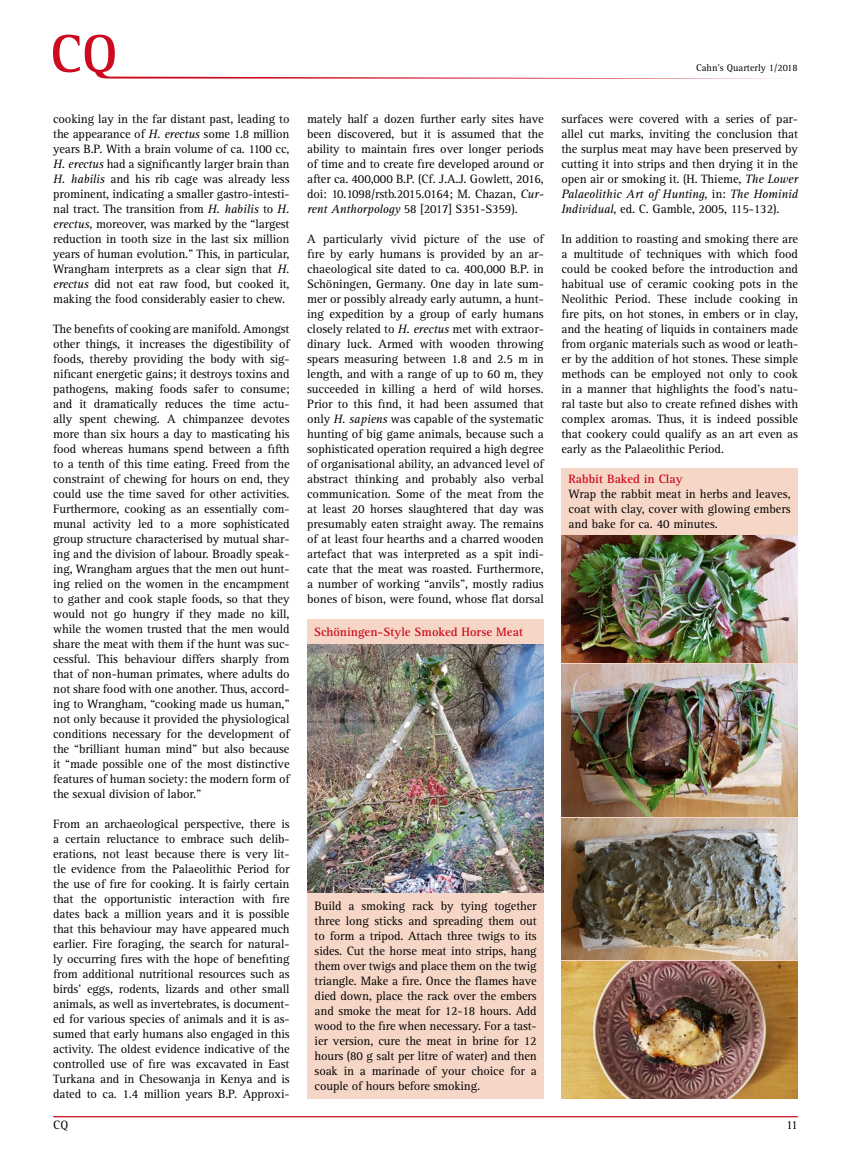
<style>
.page{position:relative;width:851px;height:1170px;background:#fff}
.page>*{position:absolute;margin:0;border:0;box-sizing:border-box;transform-origin:0 0}
.t1{font:12.5px/15px "Rotis Serif Std";letter-spacing:-.01em;color:#000;text-align:justify}
.t2{font:700 12.5px "Rotis Serif Std";color:#cd0b20}
.t3{font:10px "Rotis Serif Std";color:#000}
.s1{font-style:italic}
</style>
<div class="page">
<hr style="left:53px;top:1115px;width:744px;height:2px;background:#cd0b20">
<svg style="left:53px;top:35px;width:731px;height:44px"></svg>
<div style="left:307px;top:619px;width:236px;height:479px;background:#f6d7c7"></div>
<img style="left:307px;top:644px;width:236px;height:248px">
<div style="left:561px;top:468px;width:236px;height:630px;background:#f6d7c7"></div>
<img style="left:561px;top:535px;width:236px;height:127px">
<img style="left:561px;top:818px;width:236px;height:141px">
<img style="left:561px;top:961px;width:236px;height:137px">
<img style="left:561px;top:664px;width:236px;height:152px">
<p class="t3" style="left:696px;top:62px;width:103px">Cahn’s Quarterly 1/2018</p>
<p class="t1" style="left:53px;top:112px;width:238px">cooking lay in the far distant past, leading to the appearance of <span class="s1">H. erectus</span> some 1.8 million years B.P. With a brain volume of ca. 1100 cc, <span class="s1">H. erectus</span> had a significantly larger brain than <span class="s1">H. habilis</span> and his rib cage was already less prominent, indicating a smaller gastro-intesti&shy;nal tract. The transition from <span class="s1">H. habilis</span> to <span class="s1">H. erectus</span>, moreover, was marked by the “largest reduction in tooth size in the last six million years of human evolution.” This, in particular, Wrangham interprets as a clear sign that <span class="s1">H. erectus</span> did not eat raw food, but cooked it, making the food considerably easier to chew.</p>
<p class="t1" style="left:53px;top:322px;width:238px">The benefits of cooking are manifold. Amongst other things, it increases the digestibility of foods, thereby providing the body with sig&shy;nificant energetic gains; it destroys toxins and pathogens, making foods safer to consume; and it dramatically reduces the time actu&shy;ally spent chewing. A chimpanzee devotes more than six hours a day to masticating his food whereas humans spend between a fifth to a tenth of this time eating. Freed from the constraint of chewing for hours on end, they could use the time saved for other activities.<br>Furthermore, cooking as an essentially com&shy;munal activity led to a more sophisticated group structure characterised by mutual shar&shy;ing and the division of labour. Broadly speak&shy;ing, Wrangham argues that the men out hunt&shy;ing relied on the women in the encampment to gather and cook staple foods, so that they would not go hungry if they made no kill, while the women trusted that the men would share the meat with them if the hunt was suc&shy;cessful. This behaviour differs sharply from that of non-human primates, where adults do not share food with one another. Thus, accord&shy;ing to Wrangham, “cooking made us human,” not only because it provided the physiological conditions necessary for the development of the “brilliant human mind” but also because it “made possible one of the most distinctive features of human society: the modern form of the sexual division of labor.”</p>
<p class="t1" style="left:53px;top:817px;width:238px">From an archaeological perspective, there is a certain reluctance to embrace such delib&shy;erations, not least because there is very lit&shy;tle evidence from the Palaeolithic Period for the use of fire for cooking. It is fairly certain that the opportunistic interaction with fire dates back a million years and it is possible that this behaviour may have appeared much earlier. Fire foraging, the search for natural&shy;ly occurring fires with the hope of benefiting from additional nutritional resources such as birds’ eggs, rodents, lizards and other small animals, as well as invertebrates, is document&shy;ed for various species of animals and it is as&shy;sumed that early humans also engaged in this activity. The oldest evidence indicative of the controlled use of fire was excavated in East Turkana and in Chesowanja in Kenya and is dated to ca. 1.4 million years B.P. Approxi-</p>
<p class="t1" style="left:307px;top:112px;width:238px">mately half a dozen further early sites have been discovered, but it is assumed that the ability to maintain fires over longer periods of time and to create fire developed around or after ca. 400,000 B.P. (Cf. J.A.J. Gowlett, 2016, doi: 10.1098/rstb.2015.0164; M. Chazan, <span class="s1">Cur&shy;rent Anthorpology</span> 58 [2017] S351-S359).</p>
<p class="t1" style="left:307px;top:232px;width:238px">A particularly vivid picture of the use of fire by early humans is provided by an ar&shy;chaeological site dated to ca. 400,000 B.P. in Schöningen, Germany. One day in late sum&shy;mer or possibly already early autumn, a hunt&shy;ing expedition by a group of early humans closely related to <span class="s1">H. erectus</span> met with extraor&shy;dinary luck. Armed with wooden throwing spears measuring between 1.8 and 2.5 m in length, and with a range of up to 60 m, they succeeded in killing a herd of wild horses.<br>Prior to this find, it had been assumed that only <span class="s1">H. sapiens</span> was capable of the systematic hunting of big game animals, because such a sophisticated operation required a high degree of organisational ability, an advanced level of abstract thinking and probably also verbal communication. Some of the meat from the at least 20 horses slaughtered that day was presumably eaten straight away. The remains of at least four hearths and a charred wooden artefact that was interpreted as a spit indi&shy;cate that the meat was roasted. Furthermore, a number of working “anvils”, mostly radius bones of bison, were found, whose flat dorsal</p>
<p class="t2" style="left:314px;top:624px;width:210px">Schöningen-Style Smoked Horse Meat</p>
<p class="t1" style="left:314px;top:898px;width:223px">Build a smoking rack by tying together three long sticks and spreading them out to form a tripod. Attach three twigs to its sides. Cut the horse meat into strips, hang them over twigs and place them on the twig triangle. Make a fire. Once the flames have died down, place the rack over the embers and smoke the meat for 12-18 hours. Add wood to the fire when necessary. For a tast&shy;ier version, cure the meat in brine for 12 hours (80 g salt per litre of water) and then soak in a marinade of your choice for a couple of hours before smoking.</p>
<p class="t1" style="left:561px;top:112px;width:238px">surfaces were covered with a series of par&shy;allel cut marks, inviting the conclusion that the surplus meat may have been preserved by cutting it into strips and then drying it in the open air or smoking it. (H. Thieme, <span class="s1">The Lower Palaeolithic Art of Hunting</span>, in: <span class="s1">The Hominid Individual</span>, ed. C. Gamble, 2005, 115-132).</p>
<p class="t1" style="left:561px;top:232px;width:238px">In addition to roasting and smoking there are a multitude of techniques with which food could be cooked before the introduction and habitual use of ceramic cooking pots in the Neolithic Period. These include cooking in fire pits, on hot stones, in embers or in clay, and the heating of liquids in containers made from organic materials such as wood or leath&shy;er by the addition of hot stones. These simple methods can be employed not only to cook in a manner that highlights the food’s natu&shy;ral taste but also to create refined dishes with complex aromas. Thus, it is indeed possible that cookery could qualify as an art even as early as the Palaeolithic Period.</p>
<p class="t2" style="left:568px;top:471px;width:116px">Rabbit Baked in Clay</p>
<p class="t1" style="left:568px;top:486px;width:224px">Wrap the rabbit meat in herbs and leaves, coat with clay, cover with glowing embers and bake for ca. 40 minutes.</p>
<p class="t1" style="left:53px;top:1117px;width:17px">CQ</p>
<p class="t1" style="left:786px;top:1117px;width:13px">11</p>
</div>
